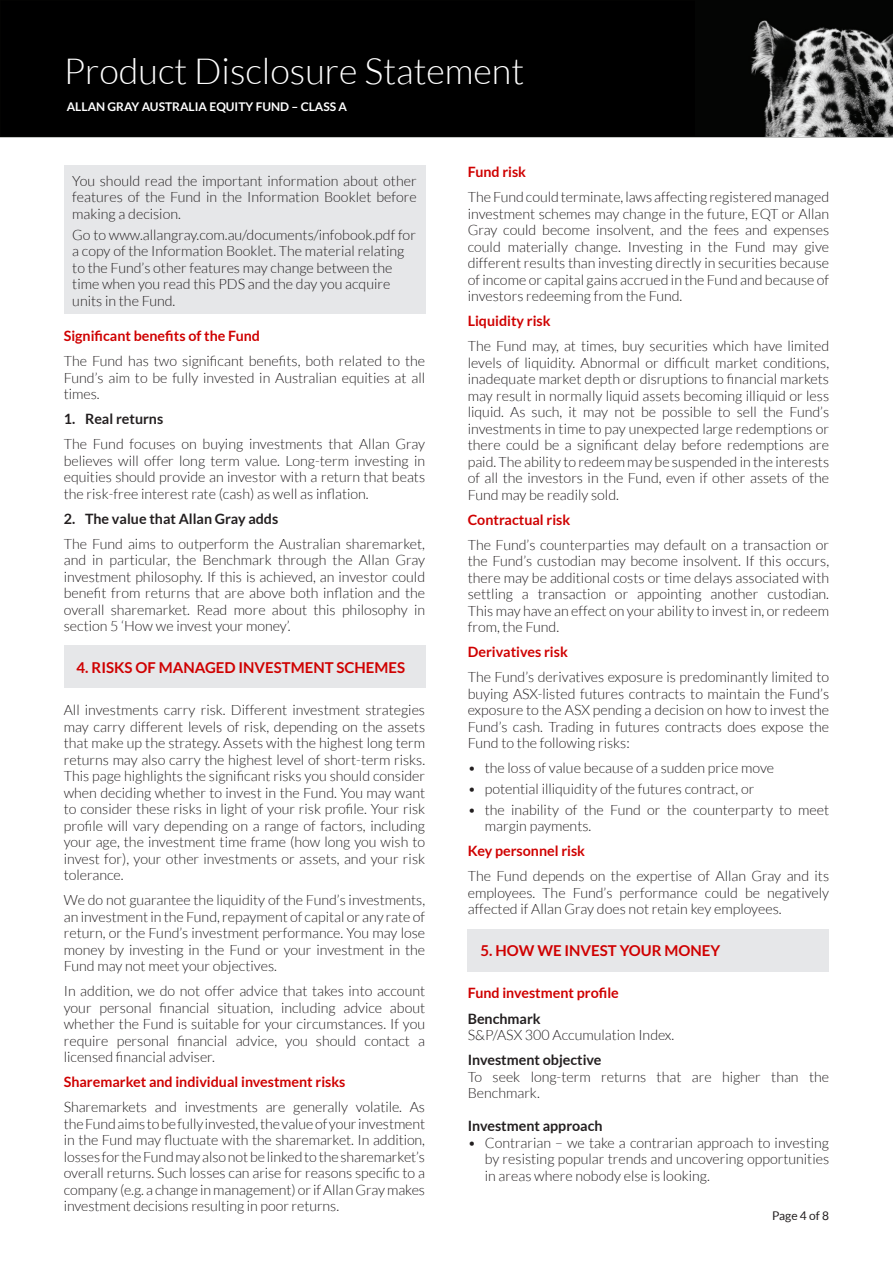
<style>
.page{position:relative;width:893px;height:1263px;background:#fff}
.page>*{position:absolute;margin:0;border:0;box-sizing:border-box;transform-origin:0 0}
.t1{font:300 36px "Lato";color:#fff}
.t2{font:700 15px "Lato";color:#cf0000}
.t3{font:300 14.25px/16.5px "Lato";color:#231f20;text-align:justify}
.t4{font:700 14.25px "Lato";color:#cf0000}
.t5{font:700 14.25px "Lato";color:#231f20}
.t6{font:700 12px "Lato";color:#fff}
.t7{font:12px "Lato";color:#231f20}
</style>
<div class="page">
<div style="left:0;top:0;width:893px;height:137px;background:#000"></div>
<img style="left:695px;top:0;width:198px;height:136px">
<div style="left:64px;top:166px;width:361px;height:148px;background:#e6e7e9"></div>
<div style="left:64px;top:646px;width:361px;height:42px;background:#e6e7e9"></div>
<div style="left:468px;top:929px;width:361px;height:42px;background:#e6e7e9"></div>
<h1 class="t1" style="left:64px;top:52px;width:462px">Product Disclosure Statement</h1>
<p class="t6" style="left:67px;top:100px;width:282px">ALLAN GRAY AUSTRALIA EQUITY FUND – CLASS A</p>
<p class="t3" style="left:72px;top:173px;width:346px">You should read the important information about other features of the Fund in the Information Booklet before making a decision.</p>
<p class="t3" style="left:72px;top:226px;width:345px;text-align:left">Go to www.allangray.com.au/documents/infobook.pdf for a copy of the Information Booklet. The material relating to the Fund’s other features may change between the time when you read this PDS and the day you acquire units in the Fund.</p>
<p class="t4" style="left:64px;top:328px;width:198px">Significant benefits of the Fund</p>
<p class="t3" style="left:64px;top:353px;width:363px">The Fund has two significant benefits, both related to the Fund’s aim to be fully invested in Australian equities at all times.</p>
<p class="t5" style="left:64px;top:411px;width:101px">1. Real returns</p>
<p class="t3" style="left:64px;top:436px;width:363px">The Fund focuses on buying investments that Allan Gray believes will offer long term value. Long-term investing in equities should provide an investor with a return that beats the risk-free interest rate (cash) as well as inflation.</p>
<p class="t5" style="left:64px;top:510px;width:216px">2. The value that Allan Gray adds</p>
<p class="t3" style="left:64px;top:535px;width:363px">The Fund aims to outperform the Australian sharemarket, and in particular, the Benchmark through the Allan Gray investment philosophy. If this is achieved, an investor could benefit from returns that are above both inflation and the overall sharemarket. Read more about this philosophy in section 5 ‘How we invest your money’.</p>
<p class="t2" style="left:77px;top:659px;width:330px">4. RISKS OF MANAGED INVESTMENT SCHEMES</p>
<p class="t3" style="left:64px;top:702px;width:363px">All investments carry risk. Different investment strategies may carry different levels of risk, depending on the assets that make up the strategy. Assets with the highest long term returns may also carry the highest level of short-term risks.<br>This page highlights the significant risks you should consider when deciding whether to invest in the Fund. You may want to consider these risks in light of your risk profile. Your risk profile will vary depending on a range of factors, including your age, the investment time frame (how long you wish to invest for), your other investments or assets, and your risk tolerance.</p>
<p class="t3" style="left:64px;top:892px;width:363px">We do not guarantee the liquidity of the Fund’s investments, an investment in the Fund, repayment of capital or any rate of return, or the Fund’s investment performance. You may lose money by investing in the Fund or your investment in the Fund may not meet your objectives.</p>
<p class="t3" style="left:64px;top:983px;width:363px">In addition, we do not offer advice that takes into account your personal financial situation, including advice about whether the Fund is suitable for your circumstances. If you require personal financial advice, you should contact a licensed financial adviser.</p>
<p class="t4" style="left:64px;top:1074px;width:283px">Sharemarket and individual investment risks</p>
<p class="t3" style="left:64px;top:1099px;width:363px">Sharemarkets and investments are generally volatile. As the Fund aims to be fully invested, the value of your investment in the Fund may fluctuate with the sharemarket. In addition, losses for the Fund may also not be linked to the sharemarket’s overall returns. Such losses can arise for reasons specific to a company (e.g. a change in management) or if Allan Gray makes investment decisions resulting in poor returns.</p>
<p class="t4" style="left:468px;top:164px;width:60px">Fund risk</p>
<p class="t3" style="left:468px;top:189px;width:363px">The Fund could terminate, laws affecting registered managed investment schemes may change in the future, EQT or Allan Gray could become insolvent, and the fees and expenses could materially change. Investing in the Fund may give different results than investing directly in securities because of income or capital gains accrued in the Fund and because of investors redeeming from the Fund.</p>
<p class="t4" style="left:468px;top:313px;width:84px">Liquidity risk</p>
<p class="t3" style="left:468px;top:338px;width:363px">The Fund may, at times, buy securities which have limited levels of liquidity. Abnormal or difficult market conditions, inadequate market depth or disruptions to financial markets may result in normally liquid assets becoming illiquid or less liquid. As such, it may not be possible to sell the Fund’s investments in time to pay unexpected large redemptions or there could be a significant delay before redemptions are paid. The ability to redeem may be suspended in the interests of all the investors in the Fund, even if other assets of the Fund may be readily sold.</p>
<p class="t4" style="left:468px;top:511px;width:104px">Contractual risk</p>
<p class="t3" style="left:468px;top:537px;width:363px">The Fund’s counterparties may default on a transaction or the Fund’s custodian may become insolvent. If this occurs, there may be additional costs or time delays associated with settling a transaction or appointing another custodian.<br>This may have an effect on your ability to invest in, or redeem from, the Fund.</p>
<p class="t4" style="left:468px;top:644px;width:102px">Derivatives risk</p>
<p class="t3" style="left:468px;top:669px;width:363px">The Fund’s derivatives exposure is predominantly limited to buying ASX-listed futures contracts to maintain the Fund’s exposure to the ASX pending a decision on how to invest the Fund’s cash. Trading in futures contracts does expose the Fund to the following risks:</p>
<p class="t3" style="left:468px;top:760px;width:308px">• the loss of value because of a sudden price move</p>
<p class="t3" style="left:468px;top:781px;width:288px">• potential illiquidity of the futures contract, or</p>
<p class="t3" style="left:485px;top:802px;width:346px;text-indent:-17px">• the inability of the Fund or the counterparty to meet margin payments.</p>
<p class="t4" style="left:468px;top:843px;width:119px">Key personnel risk</p>
<p class="t3" style="left:468px;top:868px;width:363px">The Fund depends on the expertise of Allan Gray and its employees. The Fund’s performance could be negatively affected if Allan Gray does not retain key employees.</p>
<p class="t2" style="left:480px;top:942px;width:241px">5. HOW WE INVEST YOUR MONEY</p>
<p class="t4" style="left:468px;top:985px;width:153px">Fund investment profile</p>
<p class="t5" style="left:468px;top:1010px;width:75px">Benchmark</p>
<p class="t3" style="left:468px;top:1027px;width:208px">S&amp;P/ASX 300 Accumulation Index.</p>
<p class="t5" style="left:468px;top:1052px;width:135px">Investment objective</p>
<p class="t3" style="left:468px;top:1068px;width:363px">To seek long-term returns that are higher than the<br>Benchmark.</p>
<p class="t5" style="left:468px;top:1118px;width:136px">Investment approach</p>
<p class="t3" style="left:485px;top:1134px;width:346px;text-indent:-17px">• Contrarian – we take a contrarian approach to investing by resisting popular trends and uncovering opportunities in areas where nobody else is looking.</p>
<p class="t7" style="left:772px;top:1209px;width:59px">Page 4 of 8</p>
</div>
